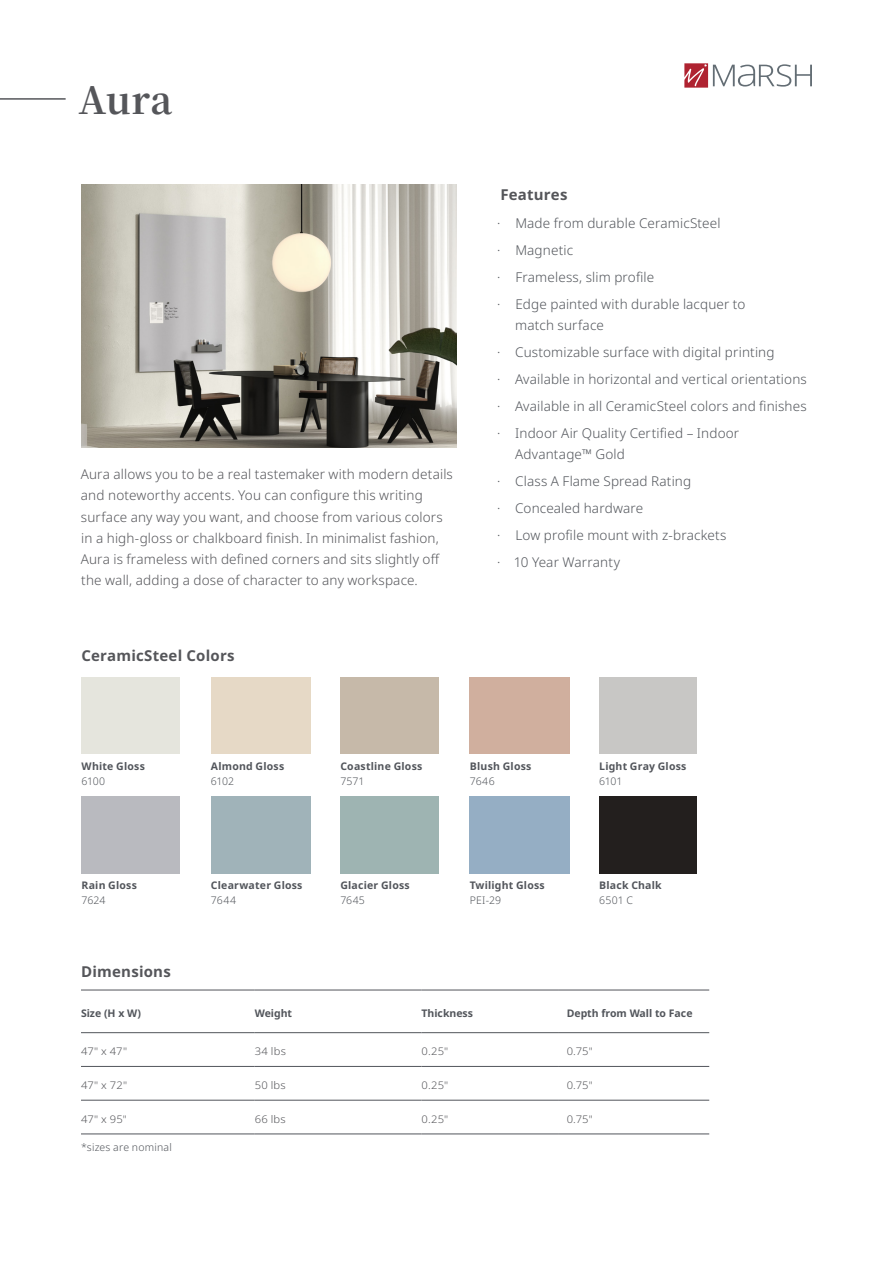
<style>
.page{position:relative;width:893px;height:1263px;background:#fff}
.page>*{position:absolute;margin:0;border:0;box-sizing:border-box;transform-origin:0 0}
.t1{font:700 37.5px "Noto Serif KR";color:#55565a}
.H1_Call_Out_-_Dark{font:700 15px "Noto Sans";letter-spacing:.015em;color:#55565a}
.t2{font:300 13.5px/21px "Noto Sans";letter-spacing:.01em;color:#52555b}
.Feature_List_-_Regular{font:300 13.5px/21px "Noto Sans";letter-spacing:.01em;color:#55565a}
.Swatch_Specs_Rev{font:700 10.5px "Noto Sans";letter-spacing:.02em;color:#52555b}
.Swatch_Specs_Rev-2{font:300 10.5px "Noto Sans";letter-spacing:.015em;color:#52555b}
.Table_Body_Indent{font:300 10.5px "Noto Sans";letter-spacing:.02em;color:#55565a;scale:1.07 1}
.Swatch_Specs_Rev-3{font:700 10.5px "Noto Sans";color:#52555b}
.Table_Body_Left{font:300 10.5px "Noto Sans";color:#55565a;scale:1.07 1}
</style>
<div class="page">
<svg style="left:684px;top:63px;width:128px;height:25px"></svg>
<img style="left:81px;top:184px;width:376px;height:263px">
<div style="left:599px;top:797px;width:98px;height:76px;background:#231f1e"></div>
<hr style="left:558px;top:990px;width:151px;height:1px;background:#52555b">
<hr style="left:558px;top:1032px;width:151px;height:1px;background:#52555b">
<hr style="left:81px;top:1066px;width:174px;height:1px;background:#52555b">
<hr style="left:255px;top:1066px;width:166px;height:1px;background:#52555b">
<hr style="left:421px;top:1066px;width:137px;height:1px;background:#52555b">
<hr style="left:558px;top:1066px;width:151px;height:1px;background:#52555b">
<hr style="left:81px;top:1100px;width:174px;height:1px;background:#52555b">
<hr style="left:255px;top:1100px;width:166px;height:1px;background:#52555b">
<hr style="left:421px;top:1100px;width:137px;height:1px;background:#52555b">
<hr style="left:558px;top:1100px;width:151px;height:1px;background:#52555b">
<hr style="left:81px;top:1134px;width:174px;height:1px;background:#52555b">
<hr style="left:255px;top:1134px;width:166px;height:1px;background:#52555b">
<hr style="left:421px;top:1134px;width:137px;height:1px;background:#52555b">
<hr style="left:558px;top:1134px;width:151px;height:1px;background:#52555b">
<hr style="left:81px;top:990px;width:174px;height:1px;background:#52555b">
<hr style="left:255px;top:990px;width:166px;height:1px;background:#52555b">
<hr style="left:421px;top:990px;width:137px;height:1px;background:#52555b">
<hr style="left:81px;top:1032px;width:174px;height:1px;background:#52555b">
<hr style="left:255px;top:1032px;width:166px;height:1px;background:#52555b">
<hr style="left:421px;top:1032px;width:137px;height:1px;background:#52555b">
<hr style="left:0;top:98px;width:66px;height:2px;background:#55565a">
<h1 class="t1" style="left:78px;top:79px;width:95px">Aura</h1>
<p class="Feature_List_-_Regular" style="left:81px;top:464px;width:374px">Aura allows you to be a real tastemaker with modern details and noteworthy accents. You can configure this writing surface any way you want, and choose from various colors in a high-gloss or chalkboard finish. In minimalist fashion, Aura is frameless with defined corners and sits slightly off the wall, adding a dose of character to any workspace.</p>
<p class="H1_Call_Out_-_Dark" style="left:81px;top:645px;width:155px">CeramicSteel Colors</p>
<p class="H1_Call_Out_-_Dark" style="left:500px;top:184px;width:69px">Features</p>
<p class="t2" style="left:497px;top:213px;width:225px">· Made from durable CeramicSteel</p>
<p class="t2" style="left:497px;top:240px;width:77px">· Magnetic</p>
<p class="t2" style="left:497px;top:267px;width:158px">· Frameless, slim profile</p>
<p class="t2" style="left:515px;top:294px;width:232px;text-indent:-18px">· Edge painted with durable lacquer to match surface</p>
<p class="t2" style="left:497px;top:342px;width:279px">· Customizable surface with digital printing</p>
<p class="t2" style="left:497px;top:369px;width:311px">· Available in horizontal and vertical orientations</p>
<p class="t2" style="left:497px;top:396px;width:311px">· Available in all CeramicSteel colors and finishes</p>
<p class="t2" style="left:515px;top:423px;width:226px;text-indent:-18px">· Indoor Air Quality Certified – Indoor<br>Advantage™ Gold</p>
<p class="t2" style="left:497px;top:471px;width:195px">· Class A Flame Spread Rating</p>
<p class="t2" style="left:497px;top:498px;width:148px">· Concealed hardware</p>
<p class="t2" style="left:497px;top:525px;width:231px">· Low profile mount with z-brackets</p>
<p class="t2" style="left:497px;top:552px;width:124px">· 10 Year Warranty</p>
<p class="Swatch_Specs_Rev" style="left:82px;top:758px;width:65px">White Gloss</p>
<p class="Swatch_Specs_Rev-2" style="left:82px;top:773px;width:25px">6100</p>
<p class="Swatch_Specs_Rev" style="left:82px;top:878px;width:57px">Rain Gloss</p>
<p class="Swatch_Specs_Rev-2" style="left:82px;top:893px;width:25px">7624</p>
<p class="Swatch_Specs_Rev" style="left:211px;top:758px;width:75px">Almond Gloss</p>
<p class="Swatch_Specs_Rev-2" style="left:211px;top:773px;width:25px">6102</p>
<p class="Swatch_Specs_Rev" style="left:211px;top:878px;width:93px">Clearwater Gloss</p>
<p class="Swatch_Specs_Rev-2" style="left:211px;top:893px;width:27px">7644</p>
<p class="Swatch_Specs_Rev" style="left:340px;top:758px;width:83px">Coastline Gloss</p>
<p class="Swatch_Specs_Rev-2" style="left:340px;top:773px;width:26px">7571</p>
<p class="Swatch_Specs_Rev" style="left:340px;top:878px;width:71px">Glacier Gloss</p>
<p class="Swatch_Specs_Rev-2" style="left:340px;top:893px;width:26px">7645</p>
<p class="Swatch_Specs_Rev" style="left:470px;top:758px;width:63px">Blush Gloss</p>
<p class="Swatch_Specs_Rev-2" style="left:470px;top:773px;width:26px">7646</p>
<p class="Swatch_Specs_Rev" style="left:470px;top:878px;width:76px">Twilight Gloss</p>
<p class="Swatch_Specs_Rev-2" style="left:470px;top:893px;width:33px">PEI-29</p>
<p class="Swatch_Specs_Rev" style="left:599px;top:758px;width:89px">Light Gray Gloss</p>
<p class="Swatch_Specs_Rev-2" style="left:599px;top:773px;width:25px">6101</p>
<p class="Swatch_Specs_Rev" style="left:599px;top:878px;width:64px">Black Chalk</p>
<p class="Swatch_Specs_Rev-2" style="left:599px;top:893px;width:35px">6501 C</p>
<p class="H1_Call_Out_-_Dark" style="left:81px;top:960px;width:91px">Dimensions</p>
<p class="Swatch_Specs_Rev" style="left:81px;top:1006px;width:61px">Size (H x W)</p>
<p class="Swatch_Specs_Rev" style="left:255px;top:1006px;width:39px">Weight</p>
<p class="Swatch_Specs_Rev-3" style="left:421px;top:1006px;width:53px">Thickness</p>
<p class="Swatch_Specs_Rev-3" style="left:567px;top:1006px;width:127px">Depth from Wall to Face</p>
<p class="Table_Body_Left" style="left:81px;top:1044px;width:45px">47" x 47"</p>
<p class="Table_Body_Indent" style="left:255px;top:1044px;width:31px">34 lbs</p>
<p class="Table_Body_Indent" style="left:421px;top:1044px;width:27px">0.25"</p>
<p class="Table_Body_Indent" style="left:567px;top:1044px;width:26px">0.75"</p>
<p class="Table_Body_Left" style="left:81px;top:1078px;width:45px">47" x 72"</p>
<p class="Table_Body_Indent" style="left:255px;top:1078px;width:31px">50 lbs</p>
<p class="Table_Body_Indent" style="left:421px;top:1078px;width:27px">0.25"</p>
<p class="Table_Body_Indent" style="left:567px;top:1078px;width:26px">0.75"</p>
<p class="Table_Body_Left" style="left:81px;top:1111px;width:44px">47" x 95"</p>
<p class="Table_Body_Indent" style="left:255px;top:1111px;width:31px">66 lbs</p>
<p class="Table_Body_Indent" style="left:421px;top:1111px;width:27px">0.25"</p>
<p class="Table_Body_Indent" style="left:567px;top:1111px;width:26px">0.75"</p>
<p class="Swatch_Specs_Rev-2" style="left:81px;top:1140px;width:92px">*sizes are nominal</p>
</div>
